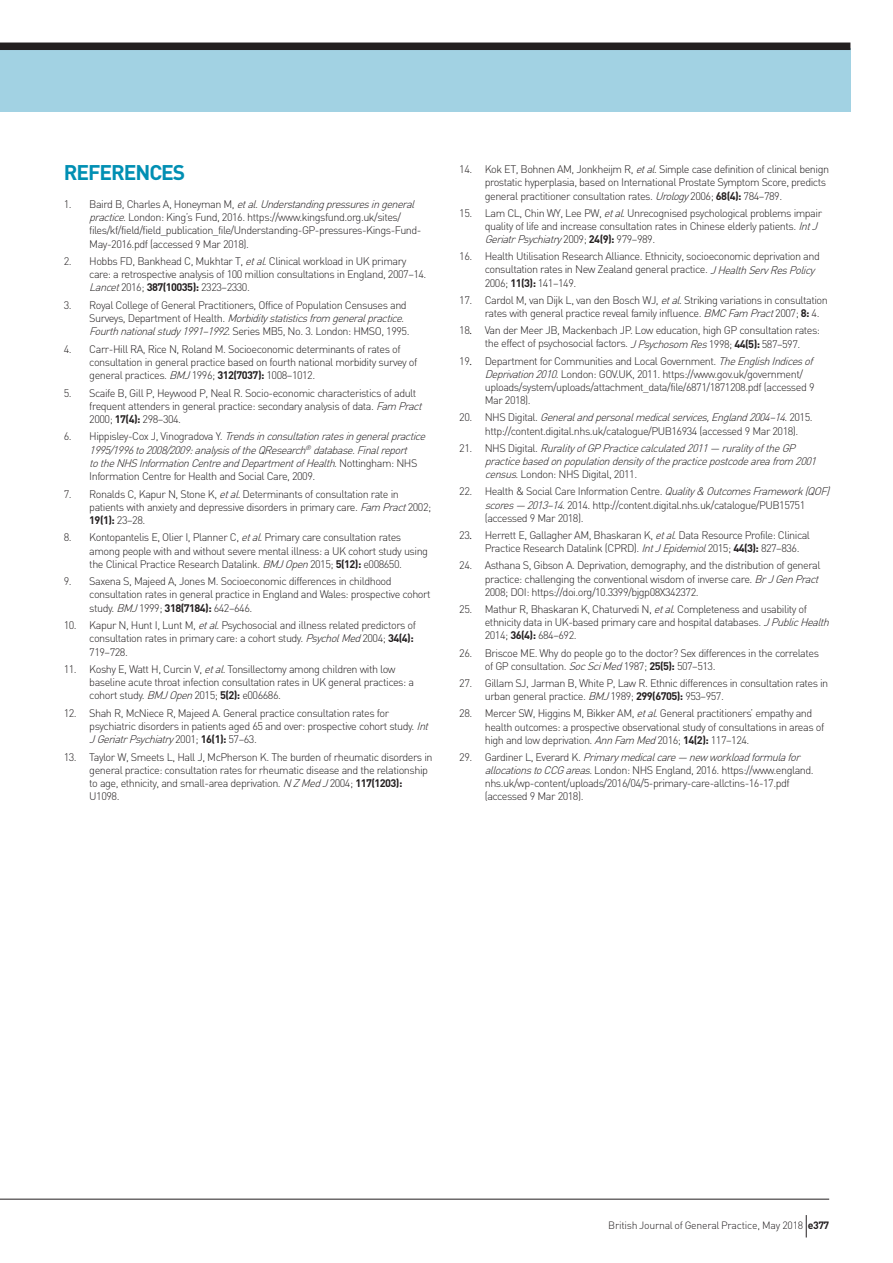
<style>
.page{position:relative;width:893px;height:1263px;background:#fff}
.page>*{position:absolute;margin:0;border:0;box-sizing:border-box;transform-origin:0 0}
.t1{font:700 21px "DIN";letter-spacing:-.05em;color:#008fb3}
.t2{font:300 10.8px/13.2px "DIN";letter-spacing:-.045em;color:#231f20}
.t3{font:italic 300 10.8px/13.2px "DIN";color:#231f20}
.t4{font:300 10.5px "DIN";letter-spacing:-.025em;color:#231f20}
.s1{font-style:italic}
.s2{font-weight:700}
.s3{font-style:normal}
.s4{font-family:"Minion Pro";font-weight:400}
</style>
<div class="page">
<div style="left:0;top:48px;width:850px;height:64px;background:#a2d2e3"></div>
<div style="left:0;top:43px;width:850px;height:7px;background:#231f20"></div>
<hr style="left:0;top:1199px;width:829px;height:1px;background:#231f20">
<svg style="left:806px;top:1215px;width:1px;height:22px"></svg>
<h1 class="t1" style="left:64px;top:159px;width:123px">REFERENCES</h1>
<p class="t2" style="left:89px;top:197px;width:334px;text-indent:-26px">1 . B a i rd B , C h a r l e s A , H o n e y m a n M , <span class="s1">etal. Understandingpressuresingeneral practice</span>. London: King’s Fund, 2016. https://www.kingsfund.org.uk/sites/ files/kf/field/field_publication_file/Understanding-GP-pressures-Kings-Fund-May-2016.pdf (accessed 9 Mar 2018).</p>
<p class="t2" style="left:89px;top:254px;width:339px;text-indent:-26px">2. Hobbs FD, Bankhead C, Mukhtar T, <span class="s1">etal</span>. Clinical workload in UK primary care: a retrospective analysis of 100 million consultations in England, 2007–14.<br><span class="s1">Lancet</span>2016; <span class="s2">387(10035):</span> 2323–2330.</p>
<p class="t2" style="left:89px;top:298px;width:322px;text-indent:-26px">3. Royal College of General Practitioners, Office of Population Censuses and<br>S u rv e y s , D e p a rt m e n t o f H e a l t h . <span class="s1">Morbiditystatisticsfrom generalpractice.<br>Fourthnationalstudy1991–1992</span>. Se ri es M B 5 , N o . 3 . Lo n d o n : H M S O , 1 9 9 5 .</p>
<p class="t2" style="left:89px;top:342px;width:330px;text-indent:-26px">4. Carr-Hill RA, Rice N, Roland M. Socioeconomic determinants of rates of consultation in general practice based on fourth national morbidity survey of general practices. <span class="s1">BMJ</span>1996; <span class="s2">312(7037):</span> 1008–1012.</p>
<p class="t2" style="left:89px;top:386px;width:337px;text-indent:-26px">5. Scaife B, Gill P, Heywood P, Neal R. Socio-economic characteristics of adult frequent attenders in general practice: secondary analysis of data. <span class="s1">Fam Pract<br></span>2000; <span class="s2">17(4):</span> 298–304.</p>
<p class="t3" style="left:89px;top:430px;width:341px;text-indent:-26px"><span class="s3">6 . H i p p i s l e y - C o x J , V i n o g ra d o v a Y.</span> Trendsinconsultationratesingeneralpractice 1995/1996to2008/2009:analysisoftheQResearch<sup>®</sup> database.Finalreport totheNHSInformationCentreandDepartmentofHealth<span class="s3">. N o t t i n g h a m : N H S Information Centre for Health and Social Care, 2009.</span></p>
<p class="t2" style="left:89px;top:487px;width:343px;text-indent:-26px">7. Ronalds C, Kapur N, Stone K, <span class="s1">etal</span>. Determinants of consultation rate in patients with anxiety and depressive disorders in primary care. <span class="s1">Fam Pract</span>2002;<br><span class="s2">19(1):</span> 23–28.</p>
<p class="t2" style="left:89px;top:531px;width:340px;text-indent:-26px">8. Kontopantelis E, Olier I, Planner C, <span class="s1">etal</span>. Primary care consultation rates among people with and without severe mental illness: a UK cohort study using the Clinical Practice Research Datalink. <span class="s1">BMJOpen</span>2015; <span class="s2">5(12):</span> e008650.</p>
<p class="t2" style="left:89px;top:575px;width:343px;text-indent:-26px">9. Saxena S, Majeed A, Jones M. Socioeconomic differences in childhood consultation rates in general practice in England and Wales: prospective cohort study. <span class="s1">BMJ</span>1999; <span class="s2">318(7184):</span> 642–646.</p>
<p class="t2" style="left:89px;top:618px;width:328px;text-indent:-26px">10. Kapur N, Hunt I, Lunt M, <span class="s1">etal</span>. Psychosocial and illness related predictors of consultation rates in primary care: a cohort study. <span class="s1">PsycholMed</span>2004; <span class="s2">34(4):<br></span>719–728.</p>
<p class="t2" style="left:89px;top:662px;width:326px;text-indent:-26px">11. Koshy E, Watt H, Curcin V, <span class="s1">etal</span>. Tonsillectomy among children with low baseline acute throat infection consultation rates in UK general practices: a cohort study. <span class="s1">BMJOpen</span>2015; <span class="s2">5(2):</span> e006686.</p>
<p class="t2" style="left:89px;top:706px;width:344px;text-indent:-26px">12. Shah R, McNiece R, Majeed A. General practice consultation rates for psychiatric disorders in patients aged 65 and over: prospective cohort study. <span class="s1">Int<br>JGeriatrPsychiatry</span>2 0 0 1 ; <span class="s2">1 6 ( 1 ) :</span> 5 7 – 6 3 .</p>
<p class="t2" style="left:89px;top:750px;width:345px;text-indent:-26px">13. Taylor W, Smeets L, Hall J, McPherson K. The burden of rheumatic disorders in general practice: consultation rates for rheumatic disease and the relationship to age, ethnicity, and small-area deprivation. <span class="s1">NZMedJ</span>2004; <span class="s2">117(1203):<br></span>U1098.</p>
<p class="t2" style="left:485px;top:163px;width:346px;text-indent:-26px">14. Kok ET, Bohnen AM, Jonkheijm R, <span class="s1">etal</span>. Simple case definition of clinical benign prostatic hyperplasia, based on International Prostate Symptom Score, predicts general practitioner consultation rates. <span class="s1">Urology</span>2006; <span class="s2">68(4):</span> 784–789.</p>
<p class="t2" style="left:485px;top:206px;width:339px;text-indent:-26px">15. Lam CL, Chin WY, Lee PW, <span class="s1">etal</span>. Unrecognised psychological problems impair quality of life and increase consultation rates in Chinese elderly patients. <span class="s1">IntJ<br>GeriatrPsychiatry</span>2009; <span class="s2">24(9):</span> 979–989.</p>
<p class="t2" style="left:485px;top:250px;width:337px;text-indent:-26px">16. Health Utilisation Research Alliance. Ethnicity, socioeconomic deprivation and consultation rates in New Zealand general practice. <span class="s1">JHealthServResPolicy<br></span>2006; <span class="s2">11(3):</span> 141–149.</p>
<p class="t2" style="left:485px;top:293px;width:345px;text-indent:-26px">17. Cardol M, van Dijk L, van den Bosch WJ, <span class="s1">etal</span>. Striking variations in consultation rates with general practice reveal family influence. <span class="s1">BMCFam Pract</span>2007; <span class="s2">8:</span> 4.</p>
<p class="t2" style="left:459px;top:324px;width:362px;text-align:center">18<span class="s4">.</span> Van der Meer JB, Mackenbach JP. Low education, high GP consultation rates: the effect of psychosocial factors. <span class="s1">JPsychosom Res</span>1998; <span class="s2">44(5):</span> 587–597.</p>
<p class="t2" style="left:485px;top:354px;width:333px;text-indent:-26px">19<span class="s4">.</span> Department for Communities and Local Government. <span class="s1">TheEnglishIndicesof Deprivation2010</span>. London: GOV.UK, 2011. https://www.gov.uk/government/ uploads/system/uploads/attachment_data/file/6871/1871208.pdf (accessed 9<br>Mar 2018).</p>
<p class="t2" style="left:485px;top:411px;width:329px;text-indent:-26px">2 0 . N H S D i g i t a l . <span class="s1">Generalandpersonalmedicalservices,England2004–14</span>. 2 0 1 5 . http://content.digital.nhs.uk/catalogue/PUB16934 (accessed 9 Mar 2018).</p>
<p class="t3" style="left:485px;top:441px;width:336px;text-indent:-26px"><span class="s3">2 1 . N H S D i g i t a l .</span> RuralityofGPPracticecalculated2011— ruralityoftheGP practicebasedonpopulationdensityofthepracticepostcodeareafrom 2001 census<span class="s3">. London: NHS Digital, 2011.</span></p>
<p class="t2" style="left:485px;top:485px;width:349px;text-indent:-25px">22. Health &amp; Social Care Information Centre. <span class="s1">Quality&amp; OutcomesFramework(QOF) scores— 2013–14</span>. 2014. http://content.digital.nhs.uk/catalogue/PUB15751 (accessed 9 Mar 2018).</p>
<p class="t2" style="left:485px;top:528px;width:327px;text-indent:-26px">23<span class="s4">.</span> Herrett E, Gallagher AM, Bhaskaran K, <span class="s1">etal</span>. Data Resource Profile: Clinical<br>Practice Research Datalink (CPRD). <span class="s1">IntJEpidemiol</span>2015; <span class="s2">44(3):</span> 827–836.</p>
<p class="t2" style="left:485px;top:559px;width:339px;text-indent:-26px">24. Asthana S, Gibson A. Deprivation, demography, and the distribution of general practice: challenging the conventional wisdom of inverse care. <span class="s1">BrJGenPract<br></span>2008; DOI: https://doi.org/10.3399/bjgp08X342372.</p>
<p class="t2" style="left:485px;top:602px;width:349px;text-indent:-26px">25. Mathur R, Bhaskaran K, Chaturvedi N, <span class="s1">etal</span>. Completeness and usability of ethnicity data in UK-based primary care and hospital databases. <span class="s1">JPublicHealth<br></span>2014; <span class="s2">36(4):</span> 684–692.</p>
<p class="t2" style="left:485px;top:646px;width:336px;text-indent:-26px">26. Briscoe ME. Why do people go to the doctor? Sex differences in the correlates of GP consultation. <span class="s1">SocSciMed</span>1987; <span class="s2">25(5):</span> 507–513.</p>
<p class="t2" style="left:485px;top:676px;width:345px;text-indent:-26px">27. Gillam SJ, Jarman B, White P, Law R. Ethnic differences in consultation rates in urban general practice. <span class="s1">BMJ</span>1989; <span class="s2">299(6705):</span> 953–957.</p>
<p class="t2" style="left:485px;top:707px;width:341px;text-indent:-26px">28. Mercer SW, Higgins M, Bikker AM, <span class="s1">etal</span>. General practitioners’ empathy and health outcomes: a prospective observational study of consultations in areas of high and low deprivation. <span class="s1">AnnFam Med</span>2016; <span class="s2">14(2):</span> 117–124.</p>
<p class="t2" style="left:485px;top:750px;width:330px;text-indent:-26px">2 9 . G a rd i n e r L , E v e ra rd K . <span class="s1">Primarymedicalcare— newworkloadformulafor allocationstoCCGareas</span>. London: NHS England, 2016. https://www.england. nhs.uk/wp-content/uploads/2016/04/5-primary-care-allctins-16-17.pdf (accessed 9 Mar 2018).</p>
<p class="t4" style="left:608px;top:1219px;width:222px">British Journal of General Practice, May 2018 <span class="s2">e377</span></p>
</div>
